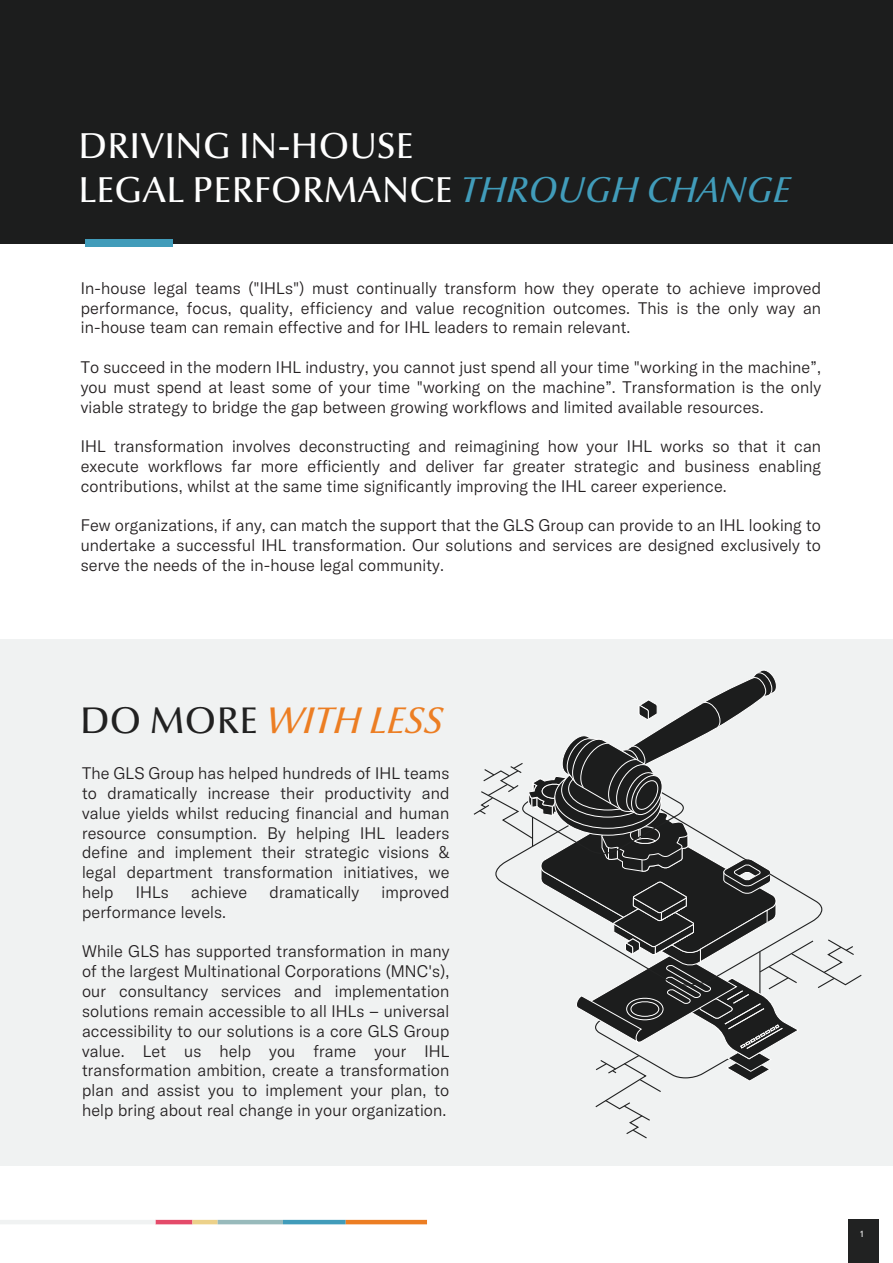
<style>
.page{position:relative;width:893px;height:1263px;background:#fff}
.page>*{position:absolute;margin:0;border:0;box-sizing:border-box;transform-origin:0 0}
.t1{font:italic 500 37.5px "Optima Nova LT Pro";letter-spacing:.01em;color:#ec7e23}
.t2{font:500 36.45px/43.7px "Optima Nova LT Pro";letter-spacing:.01em;color:#fff}
.t3{font:300 16.5px/19.8px "GT America";letter-spacing:.01em;color:#231f20;text-align:justify}
.t4{font:9px "GT America";color:#fff}
.s1{font-style:italic;color:#419cba}
.s2{font-style:normal;color:#212121}
</style>
<div class="page">
<div style="left:0;top:639px;width:893px;height:526px;background:#f0f2f2"></div>
<div style="left:0;top:0;width:893px;height:244px;background:#1c1d1d"></div>
<hr style="left:155px;top:1220px;width:37px;height:4px;background:#e44b6a">
<hr style="left:192px;top:1220px;width:26px;height:4px;background:#ecd18a">
<hr style="left:218px;top:1220px;width:65px;height:4px;background:#98babb">
<hr style="left:283px;top:1220px;width:63px;height:4px;background:#419cba">
<hr style="left:346px;top:1220px;width:81px;height:4px;background:#ec7e23">
<hr style="left:0;top:1220px;width:155px;height:4px;background:#f0f2f2">
<div style="left:848px;top:1219px;width:31px;height:44px;background:#212222"></div>
<div style="left:85px;top:240px;width:88px;height:7px;background:#419cba"></div>
<svg style="left:473px;top:670px;width:389px;height:469px"></svg>
<h2 class="t2" style="left:79px;top:124px;width:714px">DRIVING IN-HOUSE<br>LEGAL PERFORMANCE <span class="s1">THROUGH CHANGE</span></h2>
<p class="t3" style="left:81px;top:278px;width:742px">In-house legal teams ("IHLs") must continually transform how they operate to achieve improved performance, focus, quality, efficiency and value recognition outcomes. This is the only way an in-house team can remain effective and for IHL leaders to remain relevant.</p>
<p class="t3" style="left:81px;top:357px;width:742px">To succeed in the modern IHL industry, you cannot just spend all your time "working in the machine”, you must spend at least some of your time "working on the machine”. Transformation is the only viable strategy to bridge the gap between growing workflows and limited available resources.</p>
<p class="t3" style="left:81px;top:436px;width:742px">IHL transformation involves deconstructing and reimagining how your IHL works so that it can execute workflows far more efficiently and deliver far greater strategic and business enabling contributions, whilst at the same time significantly improving the IHL career experience.</p>
<p class="t3" style="left:81px;top:516px;width:742px">Few organizations, if any, can match the support that the GLS Group can provide to an IHL looking to undertake a successful IHL transformation. Our solutions and services are designed exclusively to serve the needs of the in-house legal community.</p>
<h1 class="t1" style="left:80px;top:696px;width:365px"><span class="s2">DO MORE</span> WITH LESS</h1>
<p class="t3" style="left:82px;top:763px;width:369px">The GLS Group has helped hundreds of IHL teams to dramatically increase their productivity and value yields whilst reducing financial and human resource consumption. By helping IHL leaders define and implement their strategic visions &amp; legal department transformation initiatives, we help</p>
<p class="t3" style="left:136px;top:882px;width:35px">IHLs</p>
<p class="t3" style="left:191px;top:882px;width:58px">achieve</p>
<p class="t3" style="left:270px;top:882px;width:91px">dramatically</p>
<p class="t3" style="left:381px;top:882px;width:69px">improved</p>
<p class="t3" style="left:82px;top:902px;width:146px">performance levels.</p>
<p class="t3" style="left:82px;top:942px;width:369px">While GLS has supported transformation in many of the largest Multinational Corporations (MNC's), our consultancy services and implementation solutions remain accessible to all IHLs – universal accessibility to our solutions is a core GLS Group value. Let us help you frame your IHL transformation ambition, create a transformation plan and assist you to implement your plan, to help bring about real change in your organization.</p>
<p class="t4" style="left:860px;top:1229px;width:5px">1</p>
</div>
